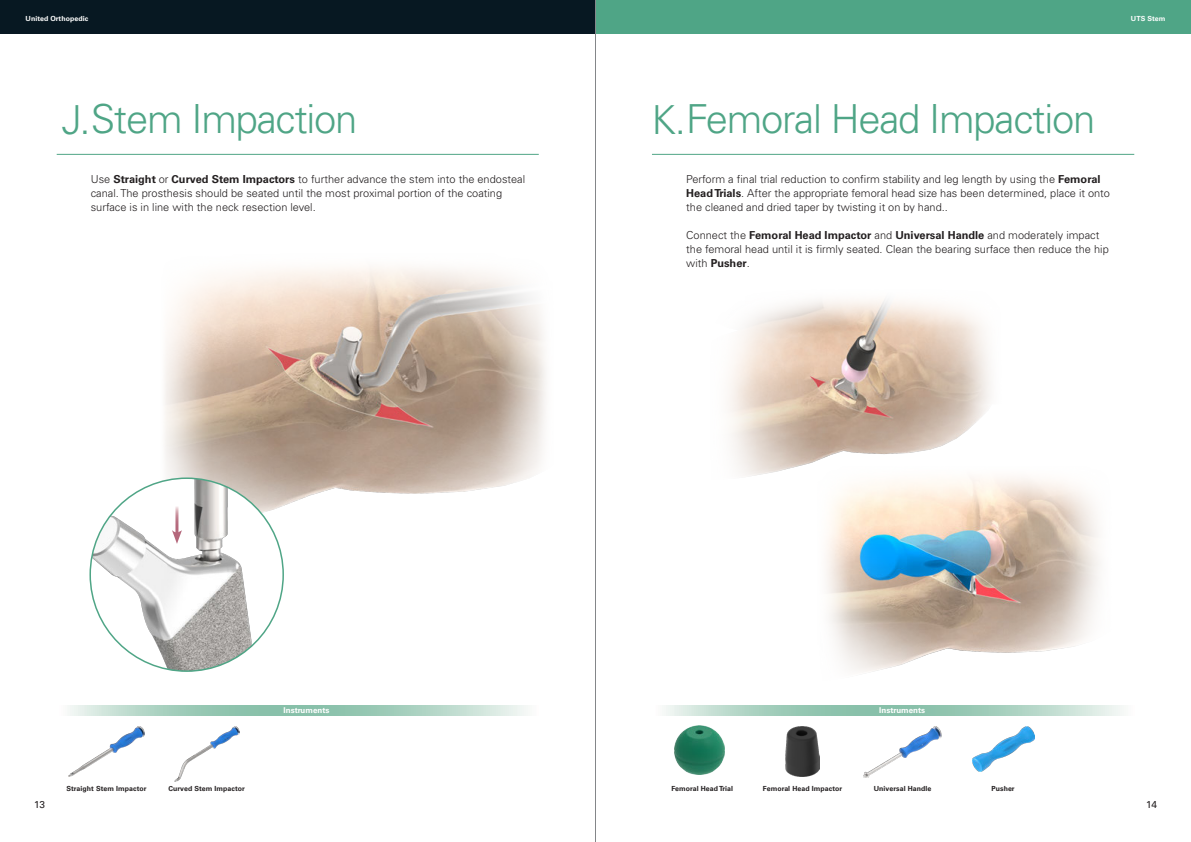
<style>
.page{position:relative;width:1191px;height:842px;background:#fff}
.page>*{position:absolute;margin:0;border:0;box-sizing:border-box;transform-origin:0 0}
.大標{font:300 40px "Univers LT Pro 45";letter-spacing:-.03em;color:#4fa586}
.內文{font:300 11px/14px "Univers LT Pro 45";color:#231f20}
.t1{font:10px "Univers LT Pro 55 Roman";color:#231f20}
.t2{font:700 8px "Univers LT Pro 65";color:#fff}
.器械名稱{font:700 7px "Univers LT Pro 65";letter-spacing:.01em;color:#231f20}
.t3{font:700 7px "Univers LT Pro 65";letter-spacing:.01em;color:#fff}
.s1{font-family:"Univers LT Pro 65";font-weight:700}
</style>
<div class="page">
<div style="left:0;top:0;width:595px;height:34px;background:#071822"></div>
<div style="left:595px;top:0;width:596px;height:34px;background:#4fa586"></div>
<hr style="left:57px;top:154px;width:482px;height:1px;background:#4fa586">
<svg style="left:70px;top:706px;width:456px;height:9px;background:#acd2c2"></svg>
<hr style="left:652px;top:154px;width:482px;height:1px;background:#4fa586">
<svg style="left:666px;top:706px;width:456px;height:9px;background:#acd2c2"></svg>
<img style="left:69px;top:726px;width:76px;height:50px">
<img style="left:175px;top:727px;width:64px;height:55px">
<img style="left:786px;top:726px;width:34px;height:50px">
<img style="left:864px;top:727px;width:78px;height:51px">
<img style="left:972px;top:727px;width:62px;height:44px">
<img style="left:164px;top:266px;width:382px;height:267px">
<div style="left:90px;top:478px;width:193px;height:193px;background:#fff;border-radius:50%"></div>
<img style="left:92px;top:478px;width:168px;height:193px">
<hr style="left:175px;top:496px;width:3px;height:39px;background:#fff">
<svg style="left:172px;top:530px;width:10px;height:14px"></svg>
<img style="left:728px;top:299px;width:263px;height:178px">
<img style="left:817px;top:466px;width:283px;height:206px">
<img style="left:674px;top:725px;width:51px;height:50px">
<hr style="left:595px;top:0;width:1px;height:842px;background:#848689">
<p class="t3" style="left:26px;top:14px;width:64px">United Orthopedic</p>
<p class="t3" style="left:1130px;top:14px;width:36px">UTS Stem</p>
<p class="大標" style="left:62px;top:93px;width:297px">J.Stem Impaction</p>
<p class="內文" style="left:91px;top:171px;width:436px">Use <span class="s1">Straight</span> or <span class="s1">Curved Stem Impactors</span> to further advance the stem into the endosteal canal. The prosthesis should be seated until the most proximal portion of the coating surface is in line with the neck resection level.</p>
<p class="大標" style="left:651px;top:93px;width:445px">K.Femoral Head Impaction</p>
<p class="內文" style="left:686px;top:171px;width:425px">Perform a final trial reduction to confirm stability and leg length by using the <span class="s1">Femoral<br>Head Trials</span>. After the appropriate femoral head size has been determined, place it onto the cleaned and dried taper by twisting it on by hand..</p>
<p class="內文" style="left:686px;top:227px;width:424px">Connect the <span class="s1">Femoral Head Impactor</span> and <span class="s1">Universal Handle</span> and moderately impact the femoral head until it is firmly seated. Clean the bearing surface then reduce the hip with <span class="s1">Pusher</span>.</p>
<p class="t2" style="left:284px;top:704px;width:47px">Instruments</p>
<p class="t2" style="left:879px;top:704px;width:47px">Instruments</p>
<p class="器械名稱" style="left:66px;top:784px;width:82px">Straight Stem Impactor</p>
<p class="器械名稱" style="left:168px;top:784px;width:78px">Curved Stem Impactor</p>
<p class="器械名稱" style="left:671px;top:784px;width:63px">Femoral Head Trial</p>
<p class="器械名稱" style="left:763px;top:784px;width:81px">Femoral Head Impactor</p>
<p class="器械名稱" style="left:873px;top:784px;width:59px">Universal Handle</p>
<p class="器械名稱" style="left:991px;top:784px;width:25px">Pusher</p>
<p class="t1" style="left:34px;top:798px;width:12px">13</p>
<p class="t1" style="left:1146px;top:798px;width:12px">14</p>
</div>
